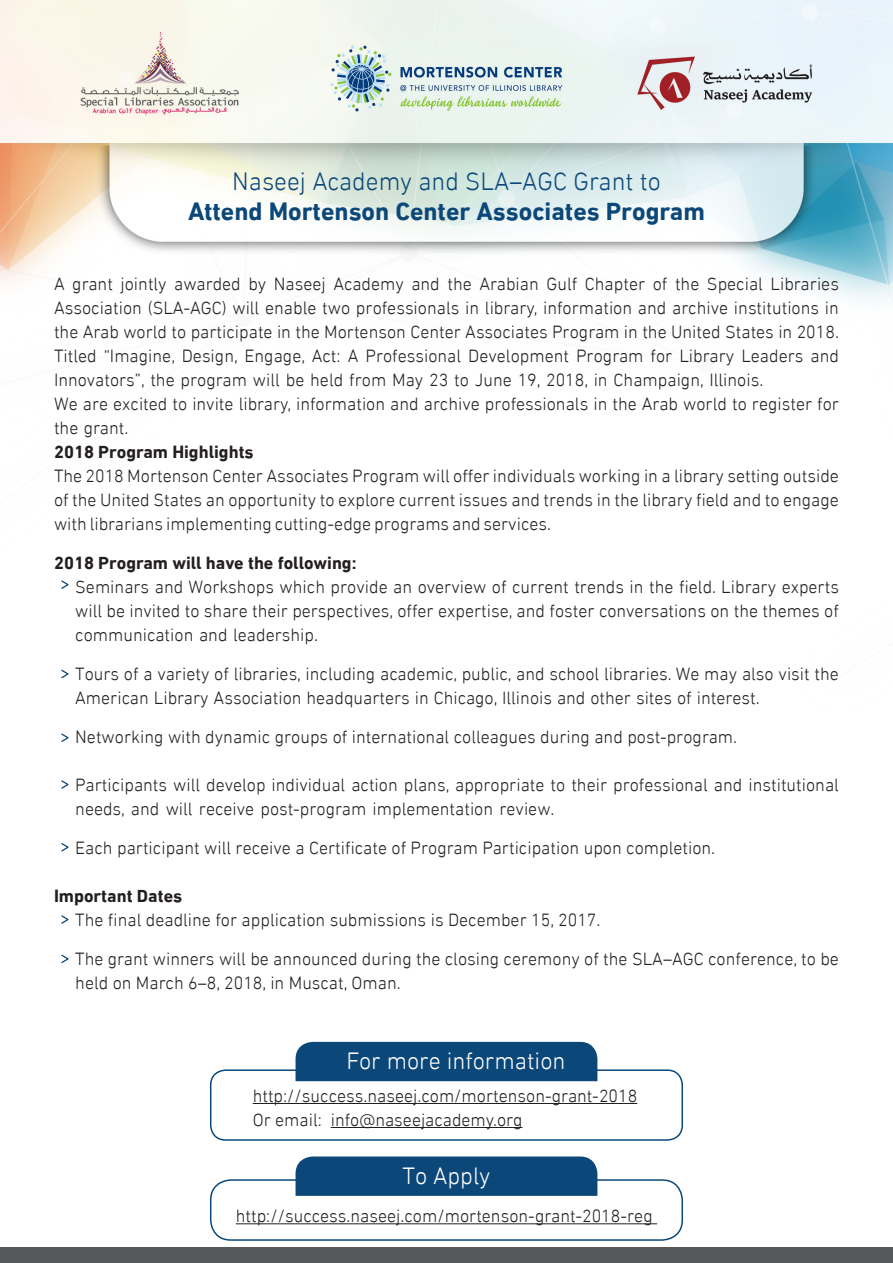
<style>
.page{position:relative;width:893px;height:1263px;background:#fff}
.page>*{position:absolute;margin:0;border:0;box-sizing:border-box;transform-origin:0 0}
.t1{font:700 25.5px "DIN Next LTW23";color:#0b4779}
.t2{font:300 25.5px "DIN Next LTW23";color:#0b4779}
.t3{font:300 24px "DIN Next LTW23";color:#fff}
.t4{font:300 18px/24px "DIN Next LTW23";color:#231f20}
.t5{font:700 18px "DIN Next LTW23";color:#231f20}
</style>
<div class="page">
<img style="left:0;top:0;width:893px;height:1248px">
<div style="left:210px;top:1069px;width:473px;height:72px;border:2px solid #0b4779;border-radius:15px"></div>
<div style="left:210px;top:1179px;width:473px;height:62px;border:2px solid #0b4779;border-radius:20px"></div>
<div style="left:295px;top:1041px;width:303px;height:41px;background:#0b4779"></div>
<div style="left:295px;top:1156px;width:303px;height:40px;background:#0b4779"></div>
<hr style="left:253px;top:1103px;width:384px;height:1px;background:#231f20">
<hr style="left:331px;top:1127px;width:191px;height:1px;background:#231f20">
<hr style="left:236px;top:1223px;width:421px;height:1px;background:#231f20">
<div style="left:0;top:1248px;width:893px;height:15px;background:#57585a"></div>
<svg style="left:60px;top:579px;width:11px;height:11px"></svg>
<svg style="left:60px;top:669px;width:11px;height:10px"></svg>
<svg style="left:60px;top:732px;width:11px;height:11px"></svg>
<svg style="left:60px;top:779px;width:11px;height:11px"></svg>
<svg style="left:60px;top:842px;width:11px;height:11px"></svg>
<svg style="left:60px;top:914px;width:11px;height:11px"></svg>
<svg style="left:60px;top:953px;width:11px;height:11px"></svg>
<p class="t2" style="left:232px;top:166px;width:430px">Naseej Academy and SLA–AGC Grant to</p>
<p class="t1" style="left:188px;top:196px;width:518px">Attend Mortenson Center Associates Program</p>
<p class="t4" style="left:54px;top:272px;width:786px;text-align:justify">A grant jointly awarded by Naseej Academy and the Arabian Gulf Chapter of the Special Libraries Association (SLA-AGC) will enable two professionals in library, information and archive institutions in the Arab world to participate in the Mortenson Center Associates Program in the United States in 2018.<br>Titled “Imagine, Design, Engage, Act A: Professional Development Program for Library Leaders and Innovators ,” the program will be held from May 23 to June 19, 2018, in Champaign, Illinois.</p>
<p class="t4" style="left:54px;top:391px;width:786px">We are excited to invite library, information and archive professionals in the Arab world to register for the grant.</p>
<p class="t5" style="left:54px;top:441px;width:201px">2018 Program Highlights</p>
<p class="t4" style="left:54px;top:463px;width:786px;text-align:justify">The 2018 Mortenson Center Associates Program will offer individuals working in a library setting outside of the United States an opportunity to explore current issues and trends in the library field and to engage with librarians implementing cutting-edge programs and services.</p>
<p class="t5" style="left:54px;top:552px;width:304px">2018 Program will have the following:</p>
<p class="t4" style="left:75px;top:574px;width:765px;text-align:justify">Seminars and Workshops which provide an overview of current trends in the field. Library experts will be invited to share their perspectives, offer expertise, and foster conversations on the themes of communication and leadership.</p>
<p class="t4" style="left:75px;top:661px;width:765px">Tours of a variety of libraries, including academic, public, and school libraries. We may also visit the<br>American Library Association headquarters in Chicago, Illinois and other sites of interest.</p>
<p class="t4" style="left:75px;top:724px;width:663px">Networking with dynamic groups of international colleagues during and post-program.</p>
<p class="t4" style="left:75px;top:772px;width:765px">Participants will develop individual action plans, appropriate to their professional and institutional needs, and will receive post-program implementation review.</p>
<p class="t4" style="left:75px;top:835px;width:641px">Each participant will receive a Certificate of Program Participation upon completion.</p>
<p class="t5" style="left:54px;top:885px;width:130px">Important Dates</p>
<p class="t4" style="left:75px;top:907px;width:527px">The final deadline for application submissions is December 15, 2017.</p>
<p class="t4" style="left:75px;top:946px;width:765px">The grant winners will be announced during the closing ceremony of the SLA–AGC conference to, be held on March –6 8, 2018, in Muscat, Oman.</p>
<p class="t3" style="left:347px;top:1047px;width:220px">For more information</p>
<p class="t4" style="left:331px;top:1084px;width:308px;text-indent:-78px">http://success.naseej.com/mortenson-grant-2018 info@naseejacademy.org</p>
<p class="t4" style="left:253px;top:1108px;width:71px">Or email:</p>
<p class="t3" style="left:402px;top:1162px;width:89px">To Apply</p>
<p class="t4" style="left:236px;top:1204px;width:418px">http://success.naseej.com/mortenson-grant-2018-reg</p>
</div>
